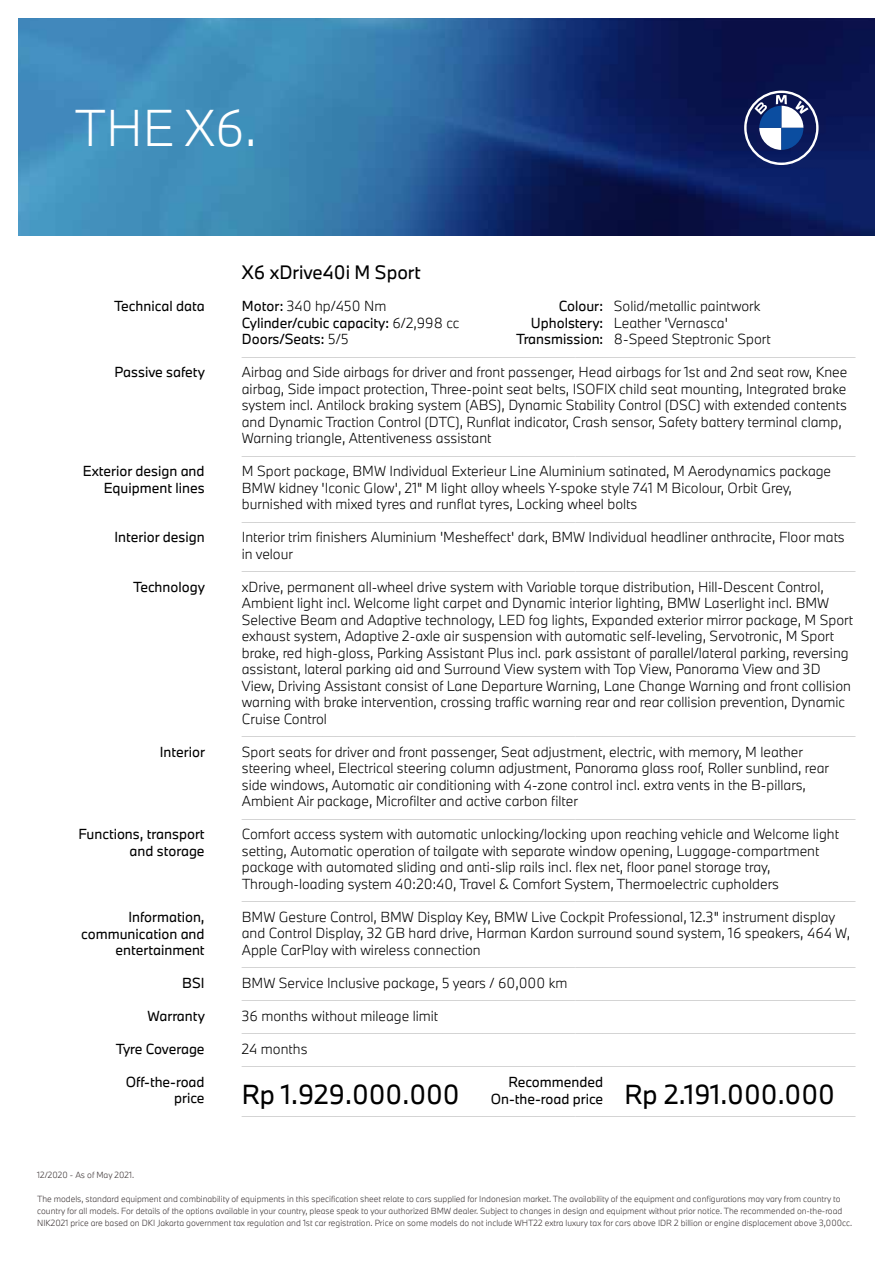
<style>
.page{position:relative;width:893px;height:1263px;background:#fff}
.page>*{position:absolute;margin:0;border:0;box-sizing:border-box;transform-origin:0 0}
.t1{font:300 48px "BMW Type Next";color:#fff}
.t2{font:25.5px "BMW Type Next";color:#000}
.t3{font:18px "BMW Type Next";color:#000}
.t4{font:300 13.5px/16.5px "BMW Type Next";color:#000}
.t5{font:100 13.5px/16.5px "BMW Type Next";color:#b3b3b3}
.t6{font:13.5px/16.5px "BMW Type Next";color:#000;text-align:right}
.t7{font:300 8.25px/12px "BMW Type Next";color:#393132}
.s1{font-weight:400}
.s2{font-weight:300}
.s3{font-weight:400;color:#000}
.s4{font-weight:300;color:#000}
.s5{font-weight:400;font-size:25.5px;color:#000}
</style>
<div class="page">
<img style="left:19px;top:19px;width:855px;height:217px">
<svg style="left:744px;top:91px;width:75px;height:74px"></svg>
<h1 class="t1" style="left:74px;top:96px;width:184px">THE X6.</h1>
<p class="t6" style="left:114px;top:298px;width:92px">Technical data</p>
<p class="t6" style="left:115px;top:364px;width:92px">Passive safety</p>
<p class="t6" style="left:83px;top:463px;width:123px">Exterior design and<br>Equipment lines</p>
<p class="t6" style="left:115px;top:529px;width:92px">Interior design</p>
<p class="t6" style="left:133px;top:578px;width:73px">Technology</p>
<p class="t6" style="left:160px;top:743px;width:47px">Interior</p>
<p class="t6" style="left:78px;top:826px;width:128px">Functions, transport and storage</p>
<p class="t6" style="left:81px;top:908px;width:125px">Information, communication and entertainment</p>
<p class="t6" style="left:182px;top:974px;width:24px">BSI</p>
<p class="t6" style="left:148px;top:1007px;width:59px">Warranty</p>
<p class="t6" style="left:116px;top:1040px;width:90px">Tyre Coverage</p>
<p class="t6" style="left:126px;top:1073px;width:80px">Off-the-road price</p>
<h3 class="t3" style="left:242px;top:259px;width:180px">X6 xDrive40i M Sport</h3>
<p class="t4" style="left:242px;top:298px;width:146px"><span class="s1">Motor:</span> 340 hp/450 Nm</p>
<p class="t4" style="left:559px;top:298px;width:203px"><span class="s1">Colour:</span> Solid/metallic paintwork</p>
<p class="t6" style="left:242px;top:314px;width:219px">Cylinder/cubic capacity: <span class="s2">6/2,998 cc</span></p>
<p class="t4" style="left:531px;top:314px;width:199px"><span class="s1">Upholstery:</span> Leather 'Vernasca'</p>
<p class="t6" style="left:242px;top:331px;width:108px">Doors/Seats: <span class="s2">5/5</span></p>
<p class="t5" style="left:242px;top:331px;width:615px;text-indent:274px"><span class="s3">Transmission:</span> <span class="s4">8-Speed Steptronic Sport </span>——————————————————————————————————————————————</p>
<p class="t4" style="left:242px;top:364px;width:607px">Airbag and Side airbags for driver and front passenger, Head airbags for 1st and 2nd seat row, Knee airbag, Side impact protection, Three-point seat belts, ISOFIX child seat mounting, Integrated brake system incl. Antilock braking system (ABS), Dynamic Stability Control (DSC) with extended contents and Dynamic Traction Control (DTC), Runflat indicator, Crash sensor, Safety battery terminal clamp, Warning triangle, Attentiveness assistant</p>
<p class="t5" style="left:242px;top:446px;width:615px">——————————————————————————————————————————————</p>
<p class="t4" style="left:242px;top:463px;width:591px">M Sport package, BMW Individual Exterieur Line Aluminium satinated, M Aerodynamics package<br>BMW kidney 'Iconic Glow', 21" M light alloy wheels Y-spoke style 741 M Bicolour, Orbit Grey, burnished with mixed tyres and runflat tyres, Locking wheel bolts</p>
<p class="t5" style="left:242px;top:512px;width:615px">——————————————————————————————————————————————</p>
<p class="t4" style="left:242px;top:529px;width:604px">Interior trim finishers Aluminium 'Mesheffect' dark, BMW Individual headliner anthracite, Floor mats in velour</p>
<p class="t5" style="left:242px;top:562px;width:615px">——————————————————————————————————————————————</p>
<p class="t4" style="left:242px;top:578px;width:613px">xDrive, permanent all-wheel drive system with Variable torque distribution, Hill-Descent Control, Ambient light incl. Welcome light carpet and Dynamic interior lighting, BMW Laserlight incl. BMW Selective Beam and Adaptive technology, LED fog lights, Expanded exterior mirror package, M Sport exhaust system, Adaptive 2-axle air suspension with automatic self-leveling, Servotronic, M Sport brake, red high-gloss, Parking Assistant Plus incl. park assistant of parallel/lateral parking, reversing assistant, lateral parking aid and Surround View system with Top View, Panorama View and 3D View, Driving Assistant consist of Lane Departure Warning, Lane Change Warning and front collision warning with brake intervention, crossing traffic warning rear and rear collision prevention, Dynamic Cruise Control</p>
<p class="t5" style="left:242px;top:727px;width:615px">——————————————————————————————————————————————</p>
<p class="t4" style="left:242px;top:743px;width:589px">Sport seats for driver and front passenger, Seat adjustment, electric, with memory, M leather steering wheel, Electrical steering column adjustment, Panorama glass roof, Roller sunblind, rear side windows, Automatic air conditioning with 4-zone control incl. extra vents in the B-pillars, Ambient Air package, Microfilter and active carbon filter</p>
<p class="t5" style="left:242px;top:809px;width:615px">——————————————————————————————————————————————</p>
<p class="t4" style="left:242px;top:826px;width:599px">Comfort access system with automatic unlocking/locking upon reaching vehicle and Welcome light setting, Automatic operation of tailgate with separate window opening, Luggage-compartment package with automated sliding and anti-slip rails incl. flex net, floor panel storage tray, Through-loading system 40:20:40, Travel &amp; Comfort System, Thermoelectric cupholders</p>
<p class="t5" style="left:242px;top:892px;width:615px">——————————————————————————————————————————————</p>
<p class="t4" style="left:242px;top:908px;width:610px">BMW Gesture Control, BMW Display Key, BMW Live Cockpit Professional, 12.3" instrument display and Control Display, 32 GB hard drive, Harman Kardon surround sound system, 16 speakers, 464 W,<br>Apple CarPlay with wireless connection</p>
<p class="t5" style="left:242px;top:958px;width:615px">——————————————————————————————————————————————</p>
<p class="t4" style="left:242px;top:974px;width:327px">BMW Service Inclusive package, 5 years / 60,000 km</p>
<p class="t5" style="left:242px;top:991px;width:615px">——————————————————————————————————————————————</p>
<p class="t4" style="left:242px;top:1007px;width:198px">36 months without mileage limit</p>
<p class="t5" style="left:242px;top:1024px;width:615px">——————————————————————————————————————————————</p>
<p class="t4" style="left:242px;top:1040px;width:67px">24 months</p>
<p class="t5" style="left:242px;top:1057px;width:615px">——————————————————————————————————————————————</p>
<p class="t6" style="left:509px;top:1073px;width:96px">Recommended</p>
<h2 class="t2" style="left:242px;top:1076px;width:219px">Rp 1.929.000.000</h2>
<p class="t5" style="left:242px;top:1090px;width:615px;text-indent:249px"><span class="s3">On-the-road price</span> <span class="s5">Rp 2.191.000.000 </span>——————————————————————————————————————————————</p>
<p class="t7" style="left:37px;top:1168px;width:98px">12/2020 - As of May 2021.</p>
<p class="t7" style="left:37px;top:1192px;width:816px">The models, standard equipment and combinability of equipments in this specification sheet relate to cars supplied for Indonesian market. The availability of the equipment and configurations may vary from country to country for all models. For details of the options available in your country, please speak to your authorized BMW dealer. Subject to changes in design and equipment without prior notice. The recommended on-the-road<br>NIK2021 price are based on DKI Jakarta government tax regulation and 1st car registration. Price on some models do not include WHT22 extra luxury tax for cars above IDR 2 billion or engine displacement above 3,000cc.</p>
</div>
